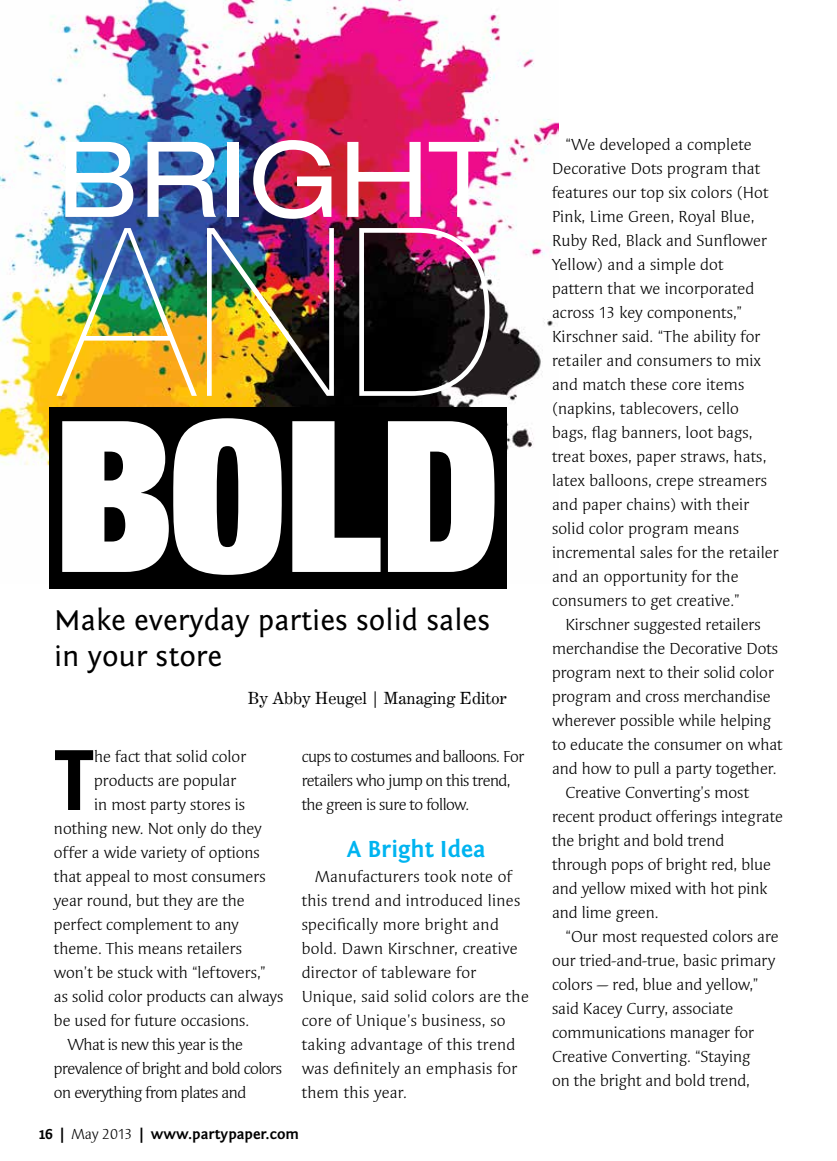
<style>
.page{position:relative;width:837px;height:1161px;background:#fff}
.page>*{position:absolute;margin:0;border:0;box-sizing:border-box;transform-origin:0 0}
.t1{font:200 235.05px "Helvetica Neue";color:#fff}
.t2{font:900 expanded 211.05px "Helvetica Neue";color:#fff}
.t3{font:expanded 105px "Helvetica Neue";color:#fff}
.t4{font:700 condensed 83.7px "Helvetica Neue";color:#000}
.t5{font:30px/36px "Fontin Sans";color:#000}
.t6{font:700 24px "Fontin Sans";color:#00b4f0}
.t7{font:16.5px/24px "Syndor";color:#000}
.t8{font:16.5px/24px "Syndor";letter-spacing:.02em;color:#000}
.t9{font:16.5px/24px "Syndor";letter-spacing:-.03em;color:#000}
.t10{font:16.5px "Annual Normal";color:#000}
.t11{font:700 15px "Fontin Sans";color:#000}
.s1{font-family:"Syndor";font-weight:400}
</style>
<div class="page">
<img style="left:0;top:0;width:559px;height:583px">
<div style="left:50px;top:408px;width:457px;height:181px;background:#000"></div>
<h3 class="t3" style="left:57px;top:116px;width:441px">Bright</h3>
<h1 class="t1" style="left:59px;top:177px;width:441px">and</h1>
<h2 class="t2" style="left:54px;top:362px;width:448px">Bold</h2>
<h3 class="t5" style="left:54px;top:603px;width:438px">Make everyday parties solid sales in your store</h3>
<p class="t10" style="left:248px;top:684px;width:260px">By Abby Heugel | Managing Editor</p>
<h3 class="t4" style="left:54px;top:730px;width:42px">T</h3>
<p class="t7" style="left:94px;top:745px;width:154px">he fact that solid color</p>
<p class="t7" style="left:94px;top:769px;width:144px">products are popular</p>
<p class="t7" style="left:94px;top:793px;width:152px">in most party stores is</p>
<p class="t7" style="left:54px;top:817px;width:209px">nothing new. Not only do they</p>
<p class="t7" style="left:54px;top:841px;width:207px">offer a wide variety of options</p>
<p class="t7" style="left:54px;top:865px;width:213px">that appeal to most consumers</p>
<p class="t7" style="left:54px;top:889px;width:192px">year round, but they are the</p>
<p class="t7" style="left:54px;top:913px;width:186px">perfect complement to any</p>
<p class="t7" style="left:54px;top:937px;width:190px">theme. This means retailers</p>
<p class="t7" style="left:54px;top:961px;width:213px">won’t be stuck with “leftovers,”</p>
<p class="t7" style="left:54px;top:985px;width:231px">as solid color products can always</p>
<p class="t7" style="left:54px;top:1009px;width:197px">be used for future occasions.</p>
<p class="t9" style="left:67px;top:1033px;width:177px">What is new this year is the</p>
<p class="t9" style="left:54px;top:1057px;width:229px">prevalence of bright and bold colors</p>
<p class="t9" style="left:54px;top:1081px;width:194px">on everything from plates and</p>
<p class="t9" style="left:302px;top:745px;width:224px">cups to costumes and balloons. For retailers who jump on this trend, the green is sure to follow.</p>
<h3 class="t6" style="left:347px;top:836px;width:140px">A Bright Idea</h3>
<p class="t8" style="left:302px;top:865px;width:229px;text-indent:13px">Manufacturers took note of this trend and introduced lines specifically more bright and bold. Dawn Kirschner, creative director of tableware for<br>Unique, said solid colors are the core of Unique’s business, so taking advantage of this trend was definitely an emphasis for them this year.</p>
<p class="t11" style="left:39px;top:1126px;width:261px">16 | <span class="s1">May 2013</span> | www.partypaper.com</p>
<p class="t7" style="left:552px;top:133px;width:228px;text-indent:13px">“We developed a complete<br>Decorative Dots program that features our top six colors (Hot<br>Pink, Lime Green, Royal Blue,<br>Ruby Red, Black and Sunflower<br>Yellow) and a simple dot<br>pattern that we incorporated across 13 key components,”<br>Kirschner said. “The ability for retailer and consumers to mix and match these core items (napkins, tablecovers, cello<br>bags, flag banners, loot bags, treat boxes, paper straws, hats, latex balloons, crepe streamers and paper chains) with their solid color program means incremental sales for the retailer and an opportunity for the consumers to get creative.”</p>
<p class="t7" style="left:566px;top:613px;width:197px">Kirschner suggested retailers</p>
<p class="t7" style="left:552px;top:637px;width:227px">merchandise the Decorative Dots</p>
<p class="t7" style="left:552px;top:661px;width:223px">program next to their solid color</p>
<p class="t7" style="left:552px;top:685px;width:220px">program and cross merchandise</p>
<p class="t7" style="left:552px;top:709px;width:221px">wherever possible while helping</p>
<p class="t7" style="left:552px;top:733px;width:232px">to educate the consumer on what</p>
<p class="t7" style="left:552px;top:757px;width:226px">and how to pull a party together.</p>
<p class="t7" style="left:566px;top:781px;width:185px">Creative Converting’s most</p>
<p class="t7" style="left:552px;top:805px;width:232px">recent product offerings integrate</p>
<p class="t7" style="left:552px;top:829px;width:174px">the bright and bold trend</p>
<p class="t7" style="left:552px;top:853px;width:221px">through pops of bright red, blue</p>
<p class="t7" style="left:552px;top:877px;width:217px">and yellow mixed with hot pink</p>
<p class="t7" style="left:552px;top:901px;width:108px">and lime green.</p>
<p class="t7" style="left:566px;top:925px;width:215px">“Our most requested colors are</p>
<p class="t7" style="left:552px;top:949px;width:225px">our tried-and-true, basic primary</p>
<p class="t7" style="left:552px;top:973px;width:208px">colors — red, blue and yellow,”</p>
<p class="t7" style="left:552px;top:997px;width:183px">said Kacey Curry, associate</p>
<p class="t7" style="left:552px;top:1021px;width:204px">communications manager for</p>
<p class="t7" style="left:552px;top:1045px;width:200px">Creative Converting. “Staying</p>
<p class="t7" style="left:552px;top:1069px;width:199px">on the bright and bold trend,</p>
</div>
